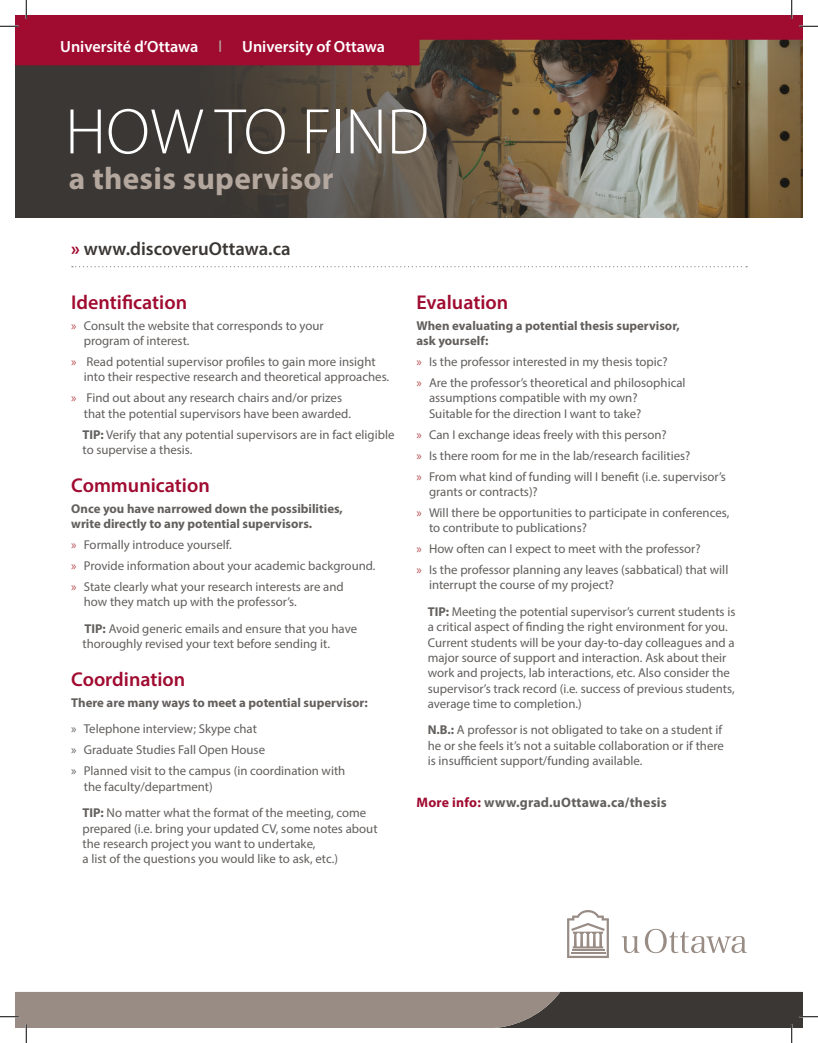
<style>
.page{position:relative;width:818px;height:1043px;background:#fff}
.page>*{position:absolute;margin:0;border:0;box-sizing:border-box;transform-origin:0 0}
.t1{font:300 65px "Myriad Pro";color:#fff}
.t2{font:700 31.25px "Myriad Pro";letter-spacing:.01em;color:#b3a79e}
.last_bullet{font:600 20px "Myriad Pro";color:#a00b30}
.URL{font:600 18.75px "Myriad Pro";color:#3b3734}
.t3{font:600 16.25px "Myriad Pro";letter-spacing:-.005em;color:#fff}
.t4{font:700 13.75px "Myriad Pro";letter-spacing:.015em;color:#625f5d}
.last_bullet-2{font:12.75px/15.2px "Myriad Pro";color:#625f5d}
.last_bullet-3{font:700 12.75px/15.2px "Myriad Pro";color:#625f5d}
.last_number{font:12.75px/15.2px "Myriad Pro";color:#625f5d}
.s1{font-weight:700;color:#a00b30}
.s2{color:#b54f52}
.s3{font-weight:700}
.s4{color:#a00b30}
</style>
<div class="page">
<div style="left:15px;top:15px;width:787px;height:203px;background:#3b3734"></div>
<img style="left:60px;top:65px;width:742px;height:153px">
<svg style="left:621px;top:928px;width:125px;height:25px"></svg>
<svg style="left:567px;top:910px;width:42px;height:48px"></svg>
<svg style="left:72px;top:266px;width:675px;height:1px"></svg>
<svg style="left:15px;top:15px;width:787px;height:50px;background:#901c31"></svg>
<svg style="left:0;top:25px;width:19px;height:2px"></svg>
<svg style="left:799px;top:25px;width:19px;height:2px"></svg>
<svg style="left:25px;top:0;width:2px;height:19px"></svg>
<svg style="left:790px;top:0;width:2px;height:19px"></svg>
<svg style="left:0;top:991px;width:818px;height:51px"></svg>
<p class="t3" style="left:60px;top:36px;width:326px">Université d’Ottawa <sup>|</sup> University of Ottawa</p>
<h1 class="t1" style="left:65px;top:93px;width:365px">HOW TO FIND</h1>
<h2 class="t2" style="left:69px;top:158px;width:266px">a thesis supervisor</h2>
<p class="URL" style="left:71px;top:236px;width:221px"><span class="s1">»</span> www.discoveruOttawa.ca</p>
<h3 class="last_bullet" style="left:71px;top:289px;width:117px">Identification</h3>
<p class="last_bullet-2" style="left:84px;top:318px;width:241px;text-indent:-12px"><span class="s2">»</span> Consult the website that corresponds to your program of interest.</p>
<p class="last_bullet-2" style="left:84px;top:354px;width:307px;text-indent:-12px"><span class="s2">»</span> Read potential supervisor profiles to gain more insight into their respective research and theoretical approaches.</p>
<p class="last_bullet-2" style="left:84px;top:390px;width:269px;text-indent:-12px"><span class="s2">»</span> Find out about any research chairs and/or prizes that the potential supervisors have been awarded.</p>
<p class="last_number" style="left:82px;top:426px;width:313px"><span class="s3">TIP:</span> Verify that any potential supervisors are in fact eligible to supervise a thesis.</p>
<h3 class="last_bullet" style="left:71px;top:472px;width:140px">Communication</h3>
<h3 class="last_bullet-3" style="left:71px;top:500px;width:273px">Once you have narrowed down the possibilities, write directly to any potential supervisors.</h3>
<p class="last_bullet-2" style="left:71px;top:537px;width:162px"><span class="s2">»</span> Formally introduce yourself.</p>
<p class="last_bullet-2" style="left:71px;top:558px;width:306px"><span class="s2">»</span> Provide information about your academic background.</p>
<p class="last_bullet-2" style="left:84px;top:579px;width:261px;text-indent:-12px"><span class="s2">»</span> State clearly what your research interests are and how they match up with the professor’s.</p>
<p class="last_number" style="left:82px;top:620px;width:276px"><span class="s3">TIP:</span> Avoid generic emails and ensure that you have thoroughly revised your text before sending it.</p>
<p class="last_bullet" style="left:71px;top:666px;width:116px">Coordination</p>
<p class="last_bullet-3" style="left:71px;top:694px;width:298px">There are many ways to meet a potential supervisor:</p>
<p class="last_bullet-2" style="left:71px;top:721px;width:187px">» Telephone interview; Skype chat</p>
<p class="last_bullet-2" style="left:71px;top:742px;width:195px">» Graduate Studies Fall Open House</p>
<p class="last_bullet-2" style="left:84px;top:763px;width:263px;text-indent:-12px">» Planned visit to the campus (in coordination with the faculty/department)</p>
<p class="last_bullet-2" style="left:82px;top:805px;width:296px"><span class="s3">TIP:</span> No matter what the format of the meeting, come prepared (i.e. bring your updated CV, some notes about the research project you want to undertake,<br>a list of the questions you would like to ask, etc.)</p>
<h3 class="last_bullet" style="left:416px;top:289px;width:93px">Evaluation</h3>
<p class="last_bullet-3" style="left:416px;top:317px;width:265px">When evaluating a potential thesis supervisor, ask yourself:</p>
<p class="last_bullet-2" style="left:416px;top:354px;width:253px"><span class="s2">»</span> Is the professor interested in my thesis topic?</p>
<p class="last_bullet-2" style="left:429px;top:375px;width:258px;text-indent:-12px"><span class="s2">»</span> Are the professor’s theoretical and philosophical assumptions compatible with my own?<br>Suitable for the direction I want to take?</p>
<p class="last_bullet-2" style="left:416px;top:426px;width:252px"><span class="s2">»</span> Can I exchange ideas freely with this person?</p>
<p class="last_bullet-2" style="left:416px;top:447px;width:275px"><span class="s2">»</span> Is there room for me in the lab/research facilities?</p>
<p class="last_bullet-2" style="left:429px;top:468px;width:298px;text-indent:-12px"><span class="s2">»</span> From what kind of funding will I benefit (i.e. supervisor’s grants or contracts)?</p>
<p class="last_bullet-2" style="left:429px;top:504px;width:302px;text-indent:-12px"><span class="s2">»</span> Will there be opportunities to participate in conferences, to contribute to publications?</p>
<p class="last_bullet-2" style="left:416px;top:541px;width:286px"><span class="s2">»</span> How often can I expect to meet with the professor?</p>
<p class="last_bullet-2" style="left:429px;top:562px;width:301px;text-indent:-12px"><span class="s2">»</span> Is the professor planning any leaves (sabbatical) that will interrupt the course of my project?</p>
<p class="last_bullet-2" style="left:428px;top:604px;width:309px"><span class="s3">TIP:</span> Meeting the potential supervisor’s current students is a critical aspect of finding the right environment for you.<br>Current students will be your day-to-day colleagues and a major source of support and interaction. Ask about their work and projects, lab interactions, etc. Also consider the supervisor’s track record (i.e. success of previous students, average time to completion.)</p>
<p class="last_bullet-2" style="left:428px;top:722px;width:297px"><span class="s3">N.B.:</span> A professor is not obligated to take on a student if he or she feels it’s not a suitable collaboration or if there is insufficient support/funding available.</p>
<h3 class="t4" style="left:416px;top:793px;width:252px"><span class="s4">More info:</span> www.grad.uOttawa.ca/thesis</h3>
</div>
